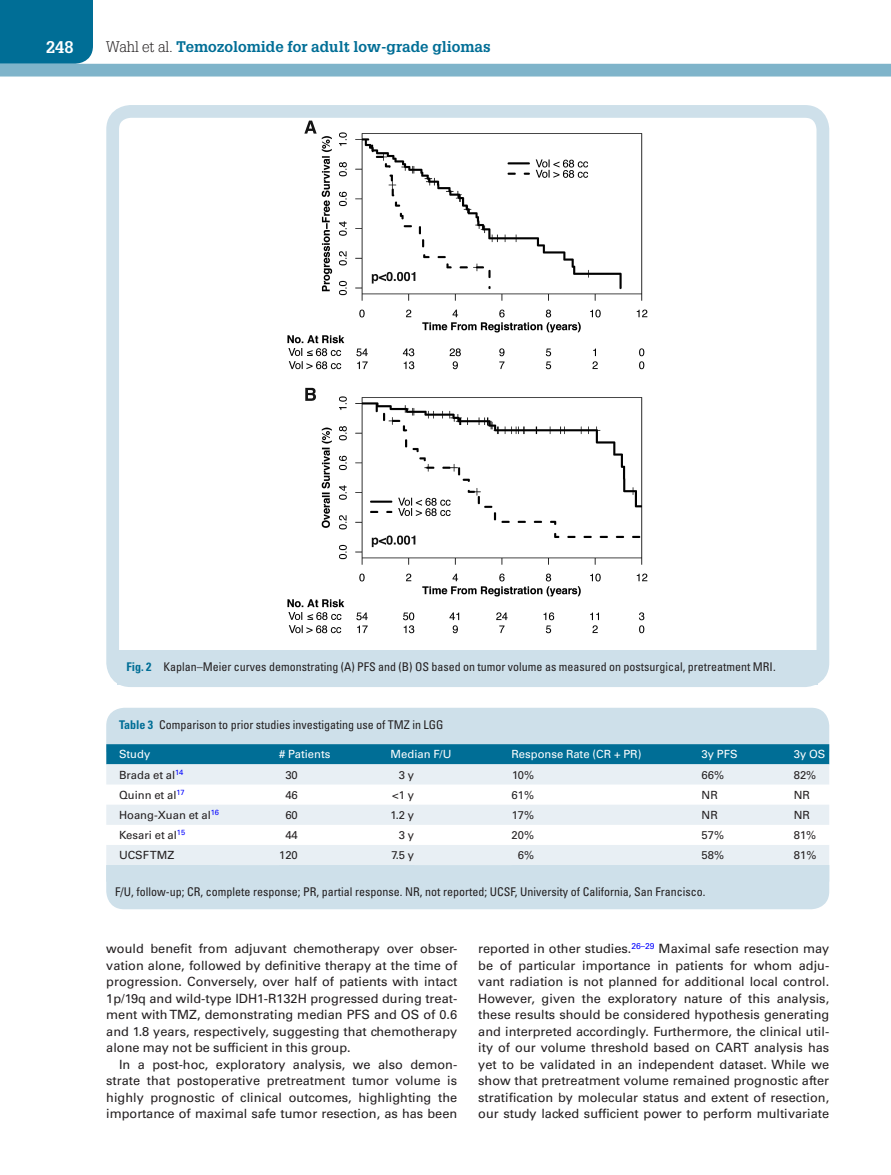
<style>
.page{position:relative;width:891px;height:1175px;background:#fff}
.page>*{position:absolute;margin:0;border:0;box-sizing:border-box;transform-origin:0 0}
.t1{font:700 16.5px "Glypha LT Std";color:#fff}
.t2{font:700 15px "Glypha LT Std";color:#006e96}
.t3{font:12.75px/16.5px "Univers LT Std";color:#231f20;text-align:justify}
.t4{font:condensed 12px "Univers LT Std";color:#231f20}
.t5{font:11.25px "Univers LT Std";color:#231f20}
.t6{font:11.25px "Univers LT Std";color:#fff}
.s1{font-weight:300;color:#231f20}
.s2{font-weight:700;color:#006e96}
</style>
<div class="page">
<div style="left:0;top:0;width:93px;height:64px;background:#006e96"></div>
<div style="left:0;top:64px;width:891px;height:12px;background:#7fb4ca"></div>
<div style="left:118px;top:650px;width:700px;height:35px;background:#cee0ea"></div>
<img style="left:287px;top:121px;width:360px;height:513px">
<div style="left:106px;top:105px;width:723px;height:582px;border:13px solid #cee0ea;border-radius:18px"></div>
<div style="left:106px;top:865px;width:723px;height:44px;background:#cee0ea"></div>
<svg style="left:106px;top:707px;width:723px;height:57px;background:#87b8cd"></svg>
<svg style="left:106px;top:764px;width:723px;height:101px;fill:#e8eff4"></svg>
<div style="left:106px;top:865px;width:113px;height:16px;background:#cee0ea"></div>
<div style="left:279px;top:865px;width:112px;height:16px;background:#cee0ea"></div>
<div style="left:391px;top:865px;width:23px;height:16px;background:#cee0ea"></div>
<div style="left:512px;top:865px;width:190px;height:16px;background:#cee0ea"></div>
<div style="left:702px;top:865px;width:92px;height:16px;background:#cee0ea"></div>
<div style="left:794px;top:865px;width:35px;height:16px;background:#cee0ea"></div>
<p class="t1" style="left:46px;top:37px;width:29px">248</p>
<p class="t2" style="left:106px;top:37px;width:386px"><span class="s1">Wahl et al.</span> Temozolomide for adult low-grade gliomas</p>
<p class="t4" style="left:127px;top:659px;width:651px"><span class="s2">Fig. 2</span> Kaplan–Meier curves demonstrating (A) PFS and (B) OS based on tumor volume as measured on postsurgical, pretreatment MRI.</p>
<p class="t4" style="left:119px;top:717px;width:326px"><span class="s2">Table 3</span> Comparison to prior studies investigating use of TMZ in LGG</p>
<p class="t6" style="left:119px;top:747px;width:33px">Study</p>
<p class="t6" style="left:279px;top:747px;width:53px"># Patients</p>
<p class="t6" style="left:391px;top:747px;width:62px">Median F/U</p>
<p class="t6" style="left:512px;top:747px;width:131px">Response Rate (CR + PR)</p>
<p class="t6" style="left:702px;top:747px;width:37px">3y PFS</p>
<p class="t6" style="left:794px;top:747px;width:33px">3y OS</p>
<p class="t5" style="left:119px;top:768px;width:66px">Brada et al<sup>14</sup></p>
<p class="t5" style="left:285px;top:768px;width:14px">30</p>
<p class="t5" style="left:399px;top:768px;width:17px">3 y</p>
<p class="t5" style="left:512px;top:768px;width:23px">10%</p>
<p class="t5" style="left:702px;top:768px;width:24px">66%</p>
<p class="t5" style="left:794px;top:768px;width:24px">82%</p>
<p class="t5" style="left:119px;top:788px;width:67px">Quinn et al<sup>17</sup></p>
<p class="t5" style="left:285px;top:788px;width:14px">46</p>
<p class="t5" style="left:392px;top:788px;width:23px">&lt;1 y</p>
<p class="t5" style="left:512px;top:788px;width:24px">61%</p>
<p class="t5" style="left:702px;top:788px;width:18px">NR</p>
<p class="t5" style="left:794px;top:788px;width:18px">NR</p>
<p class="t5" style="left:119px;top:808px;width:102px">Hoang-Xuan et al<sup>16</sup></p>
<p class="t5" style="left:285px;top:808px;width:14px">60</p>
<p class="t5" style="left:391px;top:808px;width:25px">1.2 y</p>
<p class="t5" style="left:512px;top:808px;width:24px">17%</p>
<p class="t5" style="left:702px;top:808px;width:18px">NR</p>
<p class="t5" style="left:794px;top:808px;width:18px">NR</p>
<p class="t5" style="left:119px;top:828px;width:68px">Kesari et al<sup>15</sup></p>
<p class="t5" style="left:285px;top:828px;width:14px">44</p>
<p class="t5" style="left:399px;top:828px;width:17px">3 y</p>
<p class="t5" style="left:512px;top:828px;width:24px">20%</p>
<p class="t5" style="left:702px;top:828px;width:24px">57%</p>
<p class="t5" style="left:794px;top:828px;width:24px">81%</p>
<p class="t5" style="left:119px;top:848px;width:57px">UCSF TMZ</p>
<p class="t5" style="left:279px;top:848px;width:20px">120</p>
<p class="t5" style="left:392px;top:848px;width:24px">7.5 y</p>
<p class="t5" style="left:518px;top:848px;width:18px">6%</p>
<p class="t5" style="left:702px;top:848px;width:24px">58%</p>
<p class="t5" style="left:794px;top:848px;width:24px">81%</p>
<p class="t4" style="left:115px;top:884px;width:592px">F/U, follow-up; CR, complete response; PR, partial response. NR, not reported; UCSF, University of California, San Francisco.</p>
<p class="t3" style="left:106px;top:940px;width:353px">would benefit from adjuvant chemotherapy over obser&shy;vation alone, followed by definitive therapy at the time of progression. Conversely, over half of patients with intact 1p/19q and wild-type IDH1-R132H progressed during treat&shy;ment with TMZ, demonstrating median PFS and OS of 0.6 and 1.8 years, respectively, suggesting that chemotherapy alone may not be sufficient in this group.</p>
<p class="t3" style="left:106px;top:1056px;width:353px;text-indent:13px">In a post-hoc, exploratory analysis, we also demon&shy;strate that postoperative pretreatment tumor volume is highly prognostic of clinical outcomes, highlighting the importance of maximal safe tumor resection, as has been</p>
<p class="t3" style="left:478px;top:940px;width:353px">reported in other studies.<sup>26–29</sup> Maximal safe resection may be of particular importance in patients for whom adju&shy;vant radiation is not planned for additional local control.<br>However, given the exploratory nature of this analysis, these results should be considered hypothesis generating and interpreted accordingly. Furthermore, the clinical util&shy;ity of our volume threshold based on CART analysis has yet to be validated in an independent dataset. While we show that pretreatment volume remained prognostic after stratification by molecular status and extent of resection, our study lacked sufficient power to perform multivariate</p>
</div>
